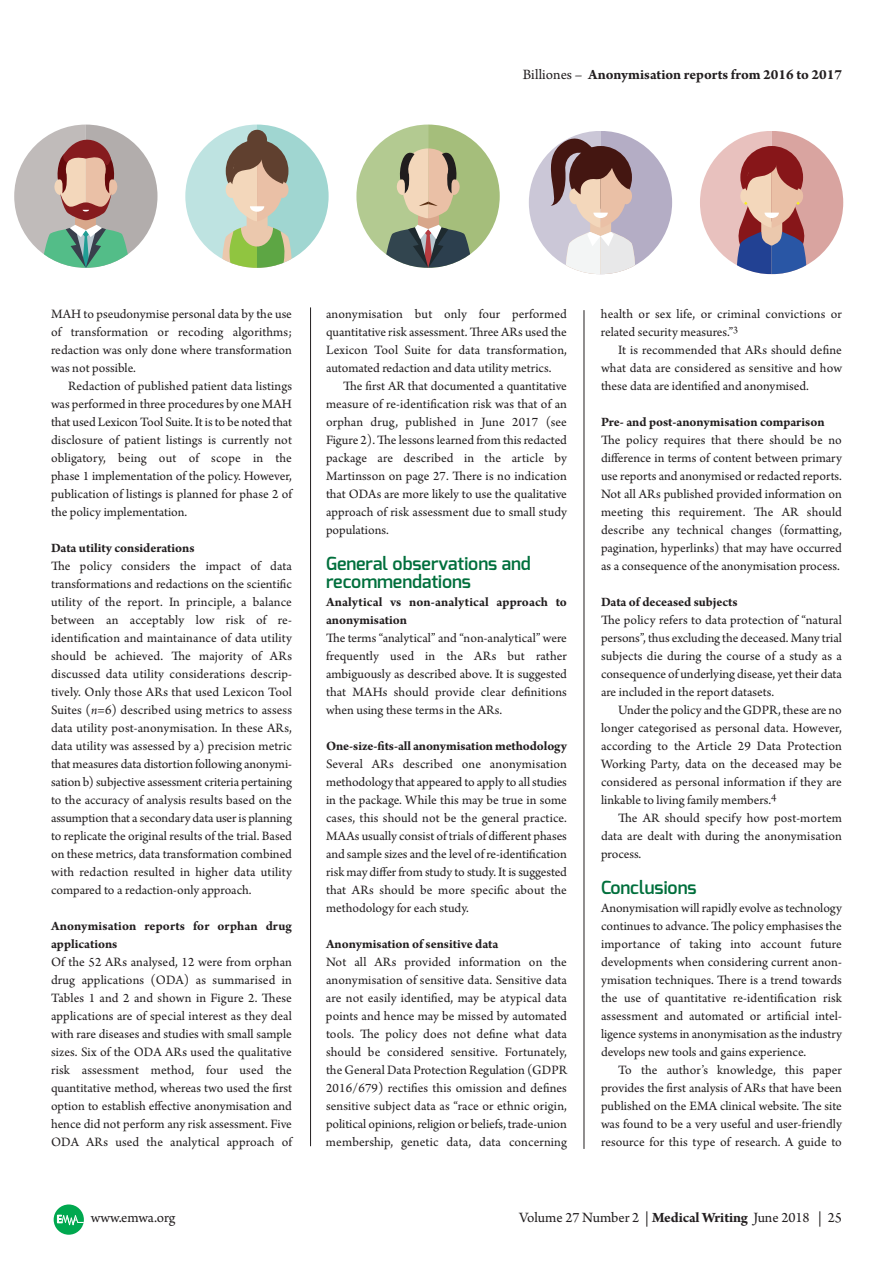
<style>
.page{position:relative;width:893px;height:1263px;background:#fff}
.page>*{position:absolute;margin:0;border:0;box-sizing:border-box;transform-origin:0 0}
.t1{font:600 18px/18px "Exo";color:#006f3c}
.t2{font:15px "Arno Pro";letter-spacing:-.005em;color:#231f20}
.t3{font:700 15px "Arno Pro";color:#231f20}
.t4{font:13.5px/18px "Arno Pro";color:#231f20;text-align:justify}
.t5{font:700 13.5px/18px "Arno Pro";color:#231f20}
.s1{font-weight:400}
.s2{font-style:italic}
.s3{font-weight:700}
</style>
<div class="page">
<svg style="left:54px;top:1204px;width:30px;height:31px"></svg>
<div style="left:14px;top:125px;width:143px;height:143px;background:#c0bbba;border-radius:50%"></div>
<svg style="left:41px;top:125px;width:116px;height:143px"></svg>
<div style="left:356px;top:125px;width:144px;height:143px;background:#b3ca91;border-radius:50%"></div>
<svg style="left:383px;top:125px;width:117px;height:143px"></svg>
<div style="left:185px;top:125px;width:144px;height:143px;background:#bee3e1;border-radius:50%"></div>
<svg style="left:222px;top:125px;width:107px;height:143px"></svg>
<div style="left:700px;top:131px;width:143px;height:143px;background:#e8c1be;border-radius:50%"></div>
<svg style="left:734px;top:131px;width:109px;height:143px"></svg>
<div style="left:529px;top:131px;width:143px;height:143px;background:#cbc7d7;border-radius:50%"></div>
<svg style="left:540px;top:131px;width:132px;height:143px"></svg>
<hr style="left:310px;top:307px;width:1px;height:839px;background:#231f20">
<hr style="left:584px;top:310px;width:1px;height:839px;background:#231f20">
<p class="t3" style="left:523px;top:69px;width:321px"><span class="s1">Billiones –</span> Anonymisation reports from 2016 to 2017</p>
<p class="t4" style="left:51px;top:306px;width:242px">MAH to pseudonymise personal data by the use of transformation or recoding algorithms; redaction was only done where transformation was not possible.</p>
<p class="t4" style="left:51px;top:378px;width:242px;text-indent:17px">Redaction of published patient data listings was performed in three procedures by one MAH that used Lexicon Tool Suite. It is to be noted that disclosure of patient listings is currently not obligatory, being out of scope in the phase 1 implementation of the policy. However, publication of listings is planned for phase 2 of the policy implementation.</p>
<p class="t5" style="left:51px;top:540px;width:145px">Data utility considerations</p>
<p class="t4" style="left:51px;top:558px;width:242px">The policy considers the impact of data transformations and redactions on the scientific utility of the report. In principle, a balance between an acceptably low risk of re&shy;identification and maintainance of data utility should be achieved. The majority of ARs discussed data utility considerations descrip&shy;tively. Only those ARs that used Lexicon Tool Suites (<span class="s2">n</span>=6) described using metrics to assess data utility post-anonymisation. In these ARs, data utility was assessed by a) precision metric that measures data distortion following anonymi&shy;sation b) subjective assessment criteria pertaining to the accuracy of analysis results based on the assumption that a secondary data user is planning to replicate the original results of the trial. Based on these metrics, data transformation combined with redaction resulted in higher data utility compared to a redaction-only approach.</p>
<p class="t5" style="left:51px;top:918px;width:242px">Anonymisation reports for orphan drug applications</p>
<p class="t4" style="left:51px;top:954px;width:242px">Of the 52 ARs analysed, 12 were from orphan drug applications (ODA) as summarised in Tables 1 and 2 and shown in Figure 2. These applications are of special interest as they deal with rare diseases and studies with small sample sizes. Six of the ODA ARs used the qualitative risk assessment method, four used the quantitative method, whereas two used the first option to establish effective anonymisation and hence did not perform any risk assessment. Five ODA ARs used the analytical approach of</p>
<p class="t4" style="left:326px;top:306px;width:242px">anonymisation but only four performed quantitative risk assessment. Three ARs used the Lexicon Tool Suite for data transformation, automated redaction and data utility metrics.</p>
<p class="t4" style="left:326px;top:378px;width:242px;text-indent:17px">The first AR that documented a quantitative measure of re-identification risk was that of an orphan drug, published in June 2017 (see Figure 2). The lessons learned from this redacted package are described in the article by Martinsson on page 27. There is no indication that ODAs are more likely to use the qualitative approach of risk assessment due to small study populations.</p>
<h1 class="t1" style="left:326px;top:556px;width:206px">General observations and recommendations</h1>
<p class="t5" style="left:326px;top:594px;width:242px">Analytical vs non-analytical approach to anonymisation</p>
<p class="t4" style="left:326px;top:630px;width:242px">The terms “analytical” and “non-analytical” were frequently used in the ARs but rather ambiguously as described above. It is suggested that MAHs should provide clear definitions when using these terms in the ARs.</p>
<p class="t5" style="left:326px;top:738px;width:242px">One-size-fits-all anonymisationmethodology</p>
<p class="t4" style="left:326px;top:756px;width:242px">Several ARs described one anonymisation methodology that appeared to apply to all studies in the package. While this may be true in some cases, this should not be the general practice.<br>MAAs usually consist of trials of different phases and sample sizes and the level of re-identification risk may differ from study to study. It is suggested that ARs should be more specific about the methodology for each study.</p>
<p class="t5" style="left:326px;top:936px;width:174px">Anonymisation of sensitive data</p>
<p class="t4" style="left:326px;top:954px;width:242px">Not all ARs provided information on the anonymisation of sensitive data. Sensitive data are not easily identified, may be atypical data points and hence may be missed by automated tools. The policy does not define what data should be considered sensitive. Fortunately, the General Data Protection Regulation (GDPR 2016/679) rectifies this omission and defines sensitive subject data as “race or ethnic origin, political opinions, religion or beliefs, trade-union membership, genetic data, data concerning</p>
<p class="t4" style="left:601px;top:306px;width:242px">health or sex life, or criminal convictions or related security measures.”<sup>3</sup></p>
<p class="t4" style="left:601px;top:342px;width:242px;text-indent:17px">It is recommended that ARs should define what data are considered as sensitive and how these data are identified and anonymised.</p>
<p class="t5" style="left:601px;top:414px;width:225px">Pre- and post-anonymisation comparison</p>
<p class="t4" style="left:601px;top:432px;width:242px">The policy requires that there should be no difference in terms of content between primary use reports and anonymised or redacted reports.<br>Not all ARs published provided information on meeting this requirement. The AR should describe any technical changes (formatting, pagination, hyperlinks) that may have occurred as a consequence of the anonymisation process.</p>
<p class="t5" style="left:601px;top:594px;width:138px">Data of deceased subjects</p>
<p class="t4" style="left:601px;top:612px;width:242px">The policy refers to data protection of “natural persons”, thus excluding the deceased. Many trial subjects die during the course of a study as a consequence of underlying disease, yet their data are included in the report datasets.</p>
<p class="t4" style="left:601px;top:702px;width:242px;text-indent:17px">Under the policy and the GDPR, these are no longer categorised as personal data. However, according to the Article 29 Data Protection Working Party, data on the deceased may be considered as personal information if they are linkable to living family members.<sup>4</sup></p>
<p class="t4" style="left:601px;top:810px;width:242px;text-indent:17px">The AR should specify how post-mortem data are dealt with during the anonymisation process.</p>
<h1 class="t1" style="left:601px;top:880px;width:97px">Conclusions</h1>
<p class="t4" style="left:601px;top:900px;width:242px">Anonymisation will rapidly evolve as technology continues to advance. The policy emphasises the importance of taking into account future developments when considering current anon&shy;ymisation techniques. There is a trend towards the use of quantitative re-identification risk assessment and automated or artificial intel&shy;ligence systems in anonymisation as the industry develops new tools and gains experience.</p>
<p class="t4" style="left:601px;top:1062px;width:242px;text-indent:17px">To the author’s knowledge, this paper provides the first analysis of ARs that have been published on the EMA clinical website. The site was found to be a very useful and user-friendly resource for this type of research. A guide to</p>
<p class="t2" style="left:91px;top:1212px;width:86px">www.emwa.org</p>
<p class="t2" style="left:519px;top:1212px;width:324px">Volume 27 Number 2 | <span class="s3">Medical Writing</span> June 2018 | 25</p>
</div>
